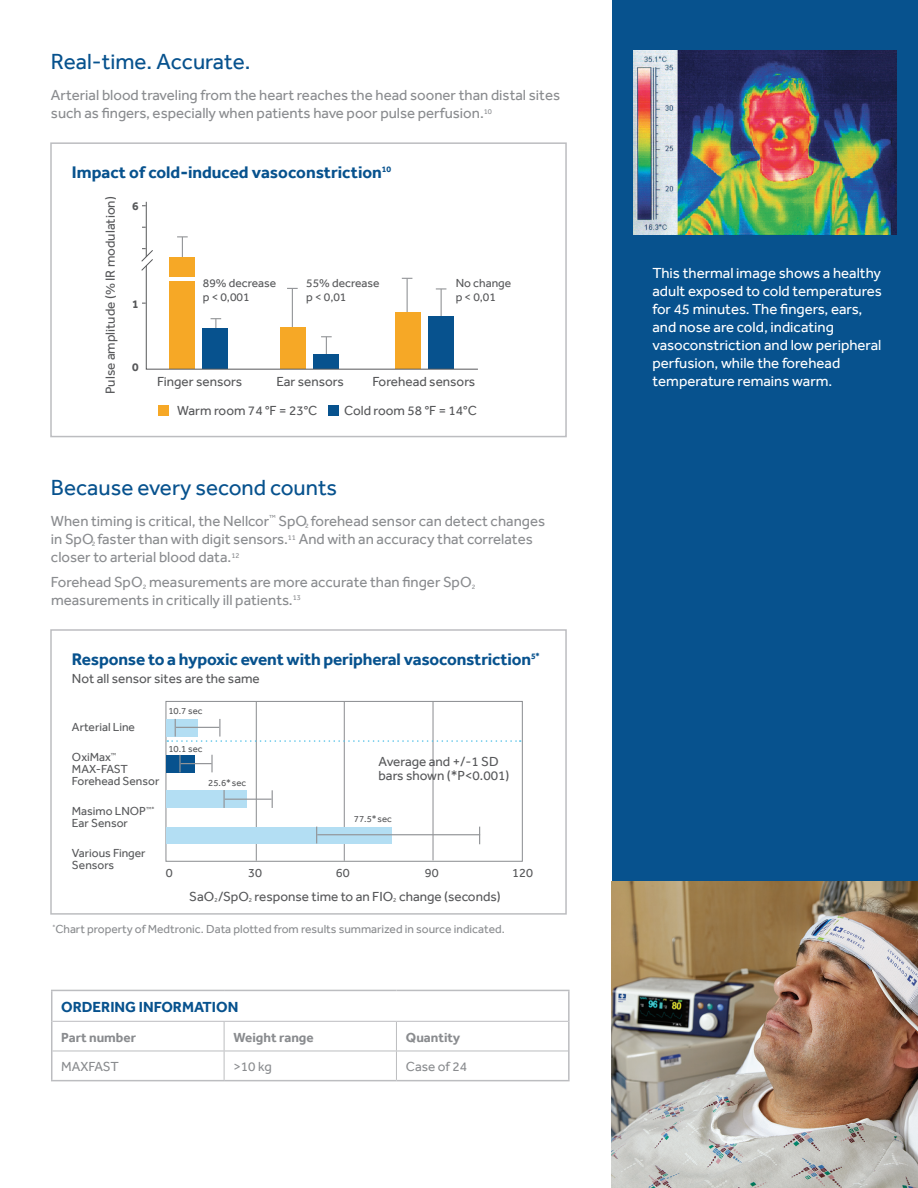
<style>
.page{position:relative;width:918px;height:1188px;background:#fff}
.page>*{position:absolute;margin:0;border:0;box-sizing:border-box;transform-origin:0 0}
.t1{font:22.5px "Effra";color:#07528e}
.t2{font:700 17.25px "Effra";letter-spacing:-.01em;color:#07528e}
.t3{font:15px/24.8px "Effra";color:#8a8c8f}
.t4{font:15px/18px "Effra";color:#fff}
.t5{font:700 15px "Effra";color:#07528e}
.t6{font:13.5px/13.5px "Effra";color:#57585a}
.t7{font:700 13.5px "Effra";color:#8a8c8f}
.t8{font:13.5px "Effra";color:#8a8c8f}
.t9{font:12.75px "Effra";color:#57585a}
.t10{font:12px/12px "Effra";color:#57585a}
.t11{font:12px "Effra";color:#8a8c8f}
.t12{font:700 12px "Effra";color:#57585a}
.t13{font:9.6px "Effra";color:#57585a}
.t14{font:6.75px "Effra";color:#8a8c8f}
</style>
<div class="page">
<div style="left:612px;top:0;width:306px;height:892px;background:#07528e"></div>
<div style="left:50px;top:142px;width:517px;height:295px;border:2px solid #bcbdc0"></div>
<svg style="left:146px;top:201px;width:332px;height:169px"></svg>
<svg style="left:141px;top:246px;width:20px;height:28px"></svg>
<div style="left:159px;top:406px;width:10px;height:10px;background:#f6a826"></div>
<div style="left:328px;top:406px;width:10px;height:10px;background:#07528e"></div>
<div style="left:50px;top:629px;width:517px;height:286px;border:2px solid #bcbdc0"></div>
<div style="left:166px;top:701px;width:357px;height:161px;background:#fff;border:1px solid #8a8c8f"></div>
<hr style="left:344px;top:702px;width:1px;height:159px;background:#8a8c8f">
<hr style="left:256px;top:702px;width:1px;height:159px;background:#8a8c8f">
<hr style="left:433px;top:702px;width:1px;height:158px;background:#8a8c8f">
<div style="left:166px;top:719px;width:31px;height:18px;background:#b3def3"></div>
<div style="left:166px;top:755px;width:28px;height:17px;background:#07528e"></div>
<div style="left:166px;top:790px;width:81px;height:18px;background:#b3def3"></div>
<div style="left:166px;top:827px;width:226px;height:17px;background:#b3def3"></div>
<svg style="left:167px;top:719px;width:354px;height:23px"></svg>
<hr style="left:181px;top:763px;width:31px;height:1px;background:#939598">
<svg style="left:179px;top:755px;width:2px;height:17px"></svg>
<svg style="left:211px;top:755px;width:2px;height:17px"></svg>
<hr style="left:225px;top:799px;width:47px;height:1px;background:#939598">
<svg style="left:223px;top:790px;width:2px;height:18px"></svg>
<svg style="left:272px;top:790px;width:1px;height:18px"></svg>
<hr style="left:317px;top:834px;width:163px;height:1px;background:#939598">
<svg style="left:316px;top:827px;width:1px;height:17px"></svg>
<svg style="left:479px;top:827px;width:1px;height:17px"></svg>
<img style="left:633px;top:51px;width:264px;height:183px">
<img style="left:612px;top:882px;width:306px;height:306px">
<hr style="left:51px;top:990px;width:173px;height:1px;background:#bcbdc0">
<hr style="left:51px;top:991px;width:1px;height:30px;background:#bcbdc0">
<hr style="left:224px;top:990px;width:172px;height:1px;background:#bcbdc0">
<hr style="left:396px;top:990px;width:174px;height:1px;background:#bcbdc0">
<hr style="left:568px;top:991px;width:2px;height:30px;background:#bcbdc0">
<hr style="left:51px;top:1021px;width:1px;height:30px;background:#bcbdc0">
<hr style="left:568px;top:1021px;width:2px;height:30px;background:#bcbdc0">
<svg style="left:51px;top:1051px;width:1px;height:29px"></svg>
<hr style="left:568px;top:1051px;width:2px;height:29px;background:#bcbdc0">
<hr style="left:51px;top:1080px;width:173px;height:1px;background:#bcbdc0">
<hr style="left:224px;top:1080px;width:172px;height:1px;background:#bcbdc0">
<hr style="left:396px;top:1080px;width:174px;height:1px;background:#bcbdc0">
<hr style="left:52px;top:1021px;width:172px;height:1px;background:#bcbdc0">
<hr style="left:224px;top:1021px;width:172px;height:1px;background:#bcbdc0">
<hr style="left:396px;top:1021px;width:172px;height:1px;background:#bcbdc0">
<hr style="left:52px;top:1051px;width:172px;height:1px;background:#bcbdc0">
<hr style="left:224px;top:1051px;width:172px;height:1px;background:#bcbdc0">
<svg style="left:224px;top:1022px;width:1px;height:58px"></svg>
<hr style="left:396px;top:1051px;width:172px;height:1px;background:#bcbdc0">
<svg style="left:396px;top:1022px;width:1px;height:58px"></svg>
<h1 class="t1" style="left:51px;top:48px;width:201px">Real-time. Accurate.</h1>
<p class="t3" style="left:51px;top:86px;width:511px;line-height:18px">Arterial blood traveling from the heart reaches the head sooner than distal sites such as fingers, especially when patients have poor pulse perfusion.<sup>10</sup></p>
<p class="t2" style="left:72px;top:162px;width:321px">Impact of cold-induced vasoconstriction<sup>10</sup></p>
<p class="t6" style="left:103px;top:394px;width:199px;rotate:-90deg">Pulse amplitude (% IR modulation)</p>
<p class="t12" style="left:132px;top:198px;width:8px">6</p>
<p class="t12" style="left:132px;top:296px;width:8px">1</p>
<p class="t12" style="left:132px;top:360px;width:8px">0</p>
<p class="t10" style="left:203px;top:276px;width:75px;line-height:13.5px">89% decrease p &lt; 0,001</p>
<p class="t10" style="left:306px;top:276px;width:75px;line-height:13.5px">55% decrease p &lt; 0,01</p>
<p class="t10" style="left:456px;top:276px;width:57px;line-height:13.5px">No change p &lt; 0,01</p>
<p class="t6" style="left:157px;top:374px;width:87px">Finger sensors</p>
<p class="t6" style="left:276px;top:374px;width:69px">Ear sensors</p>
<p class="t6" style="left:372px;top:374px;width:104px">Forehead sensors</p>
<p class="t6" style="left:177px;top:404px;width:142px">Warm room 74 °F = 23°C</p>
<p class="t6" style="left:344px;top:404px;width:134px">Cold room 58 °F = 14°C</p>
<h1 class="t1" style="left:51px;top:474px;width:288px">Because every second counts</h1>
<p class="t3" style="left:51px;top:509px;width:496px">When timing is critical, the Nellcor<sup>™</sup> SpO forehead sensor can detect changes</p>
<p class="t14" style="left:305px;top:522px;width:5px">2</p>
<p class="t3" style="left:51px;top:527px;width:483px">in SpO faster than with digit sensors.<sup>11</sup> And with an accuracy that correlates</p>
<p class="t14" style="left:92px;top:540px;width:5px">2</p>
<p class="t3" style="left:51px;top:545px;width:422px">closer to arterial blood data.<sup>12<br></sup>Forehead SpO measurements are more accurate than finger SpO</p>
<p class="t14" style="left:143px;top:583px;width:5px">2</p>
<p class="t14" style="left:472px;top:583px;width:5px">2</p>
<p class="t3" style="left:51px;top:588px;width:251px">measurements in critically ill patients.<sup>13</sup></p>
<p class="t2" style="left:72px;top:648px;width:469px">Response to a hypoxic event with peripheral vasoconstriction<sup>5*</sup></p>
<p class="t6" style="left:72px;top:671px;width:189px">Not all sensor sites are the same</p>
<p class="t13" style="left:168px;top:705px;width:36px">10.7 sec</p>
<p class="t10" style="left:72px;top:721px;width:65px">Arterial Line</p>
<p class="t10" style="left:72px;top:751px;width:89px">OxiMax<sup>™<br></sup>MAX-FAST<br>Forehead Sensor</p>
<p class="t10" style="left:72px;top:805px;width:84px">Masimo LNOP<sup>™*<br></sup>Ear Sensor</p>
<p class="t10" style="left:72px;top:847px;width:75px">Various Finger<br>Sensors</p>
<p class="t13" style="left:168px;top:743px;width:36px">10.1 sec</p>
<p class="t6" style="left:379px;top:755px;width:132px">Average and +/-1 SD bars shown (*P&lt;0.001)</p>
<p class="t13" style="left:208px;top:778px;width:40px">25.6*sec</p>
<p class="t13" style="left:354px;top:813px;width:40px">77.5*sec</p>
<p class="t9" style="left:166px;top:865px;width:8px">0</p>
<p class="t9" style="left:248px;top:865px;width:15px">30</p>
<p class="t9" style="left:336px;top:865px;width:15px">60</p>
<p class="t9" style="left:425px;top:865px;width:15px">90</p>
<p class="t9" style="left:512px;top:865px;width:22px">120</p>
<p class="t6" style="left:189px;top:889px;width:313px">SaO<sub>2</sub>/SpO<sub>2</sub> response time to an FIO<sub>2</sub> change (seconds)</p>
<p class="t11" style="left:52px;top:922px;width:454px"><sup>*</sup>Chart property of Medtronic. Data plotted from results summarized in source indicated.</p>
<p class="t5" style="left:61px;top:998px;width:179px">ORDERING INFORMATION</p>
<p class="t7" style="left:61px;top:1029px;width:76px">Part number</p>
<p class="t7" style="left:234px;top:1029px;width:82px">Weight range</p>
<p class="t7" style="left:406px;top:1029px;width:56px">Quantity</p>
<p class="t8" style="left:61px;top:1059px;width:59px">MAXFAST</p>
<p class="t8" style="left:234px;top:1059px;width:40px">&gt;10 kg</p>
<p class="t8" style="left:406px;top:1059px;width:63px">Case of 24</p>
<p class="t4" style="left:652px;top:264px;width:231px">This thermal image shows a healthy adult exposed to cold temperatures for 45 minutes. The fingers, ears, and nose are cold, indicating vasoconstriction and low peripheral perfusion, while the forehead temperature remains warm.</p>
</div>
